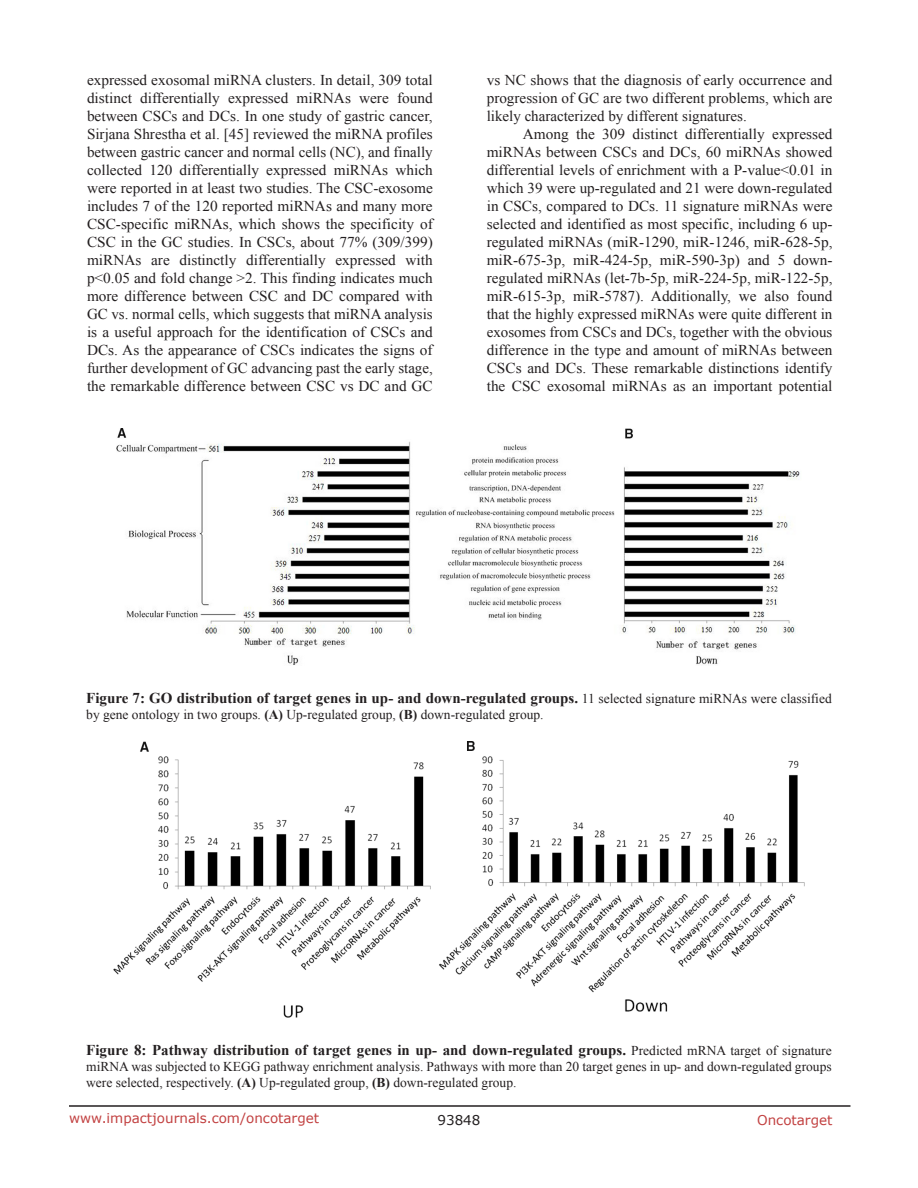
<style>
.page{position:relative;width:918px;height:1188px;background:#fff}
.page>*{position:absolute;margin:0;border:0;box-sizing:border-box;transform-origin:0 0}
.BodyText{font:15px/18px "Times New Roman";color:#231f20;text-align:justify}
.figuretext{font:700 15px "Times New Roman";color:#231f20}
.figuretext-2{font:13.5px/16.2px "Times New Roman";color:#231f20}
.t1{font:13.5px "Verdana";color:#c24141}
.t2{font:13.5px "Verdana";color:#231f20}
.s1{font-weight:400;font-size:13.5px}
.s2{font-weight:700}
</style>
<div class="page">
<hr style="left:69px;top:1105px;width:781px;height:2px;background:#231f20">
<img style="left:117px;top:428px;width:683px;height:237px">
<img style="left:114px;top:742px;width:690px;height:275px">
<p class="BodyText" style="left:87px;top:71px;width:347px">expressed exosomal miRNA clusters. In detail, 309 total distinct differentially expressed miRNAs were found between CSCs and DCs. In one study of gastric cancer, Sirjana Shrestha et al. [45] reviewed the miRNA profiles between gastric cancer and normal cells (NC), and finally collected 120 differentially expressed miRNAs which were reported in at least two studies. The CSC-exosome includes 7 of the 120 reported miRNAs and many more CSC-specific miRNAs, which shows the specificity of CSC in the GC studies. In CSCs, about 77% (309/399) miRNAs are distinctly differentially expressed with p&lt;0.05 and fold change &gt;2. This finding indicates much more difference between CSC and DC compared with GC vs. normal cells, which suggests that miRNA analysis is a useful approach for the identification of CSCs and DCs. As the appearance of CSCs indicates the signs of further development of GC advancing past the early stage, the remarkable difference between CSC vs DC and GC</p>
<p class="BodyText" style="left:487px;top:71px;width:347px">vs NC shows that the diagnosis of early occurrence and progression of GC are two different problems, which are likely characterized by different signatures.</p>
<p class="BodyText" style="left:487px;top:125px;width:347px;text-indent:36px">Among the 309 distinct differentially expressed miRNAs between CSCs and DCs, 60 miRNAs showed differential levels of enrichment with a P-value&lt;0.01 in which 39 were up-regulated and 21 were down-regulated in CSCs, compared to DCs. 11 signature miRNAs were selected and identified as most specific, including 6 up&shy;regulated miRNAs (miR-1290, miR-1246, miR-628-5p, miR-675-3p, miR-424-5p, miR-590-3p) and 5 down&shy;regulated miRNAs (let-7b-5p, miR-224-5p, miR-122-5p, miR-615-3p, miR-5787). Additionally, we also found that the highly expressed miRNAs were quite different in exosomes from CSCs and DCs, together with the obvious difference in the type and amount of miRNAs between CSCs and DCs. These remarkable distinctions identify the CSC exosomal miRNAs as an important potential</p>
<p class="figuretext" style="left:86px;top:688px;width:747px">Figure 7: GO distribution of target genes in up- and down-regulated groups. <span class="s1">11 selected signature miRNAs were classified</span></p>
<p class="figuretext-2" style="left:86px;top:707px;width:459px">by gene ontology in two groups. <span class="s2">(A)</span> Up-regulated group, <span class="s2">(B)</span> down-regulated group.</p>
<p class="figuretext" style="left:86px;top:1039px;width:747px">Figure 8: Pathway distribution of target genes in up- and down-regulated groups. <span class="s1">Predicted mRNA target of signature</span></p>
<p class="figuretext-2" style="left:86px;top:1058px;width:747px">miRNA was subjected to KEGG pathway enrichment analysis. Pathways with more than 20 target genes in up- and down-regulated groups were selected, respectively. <span class="s2">(A)</span> Up-regulated group, <span class="s2">(B)</span> down-regulated group.</p>
<p class="t1" style="left:69px;top:1109px;width:252px">www.impactjournals.com/oncotarget</p>
<p class="t2" style="left:438px;top:1111px;width:44px">93848</p>
<p class="t1" style="left:757px;top:1111px;width:77px">Oncotarget</p>
</div>
